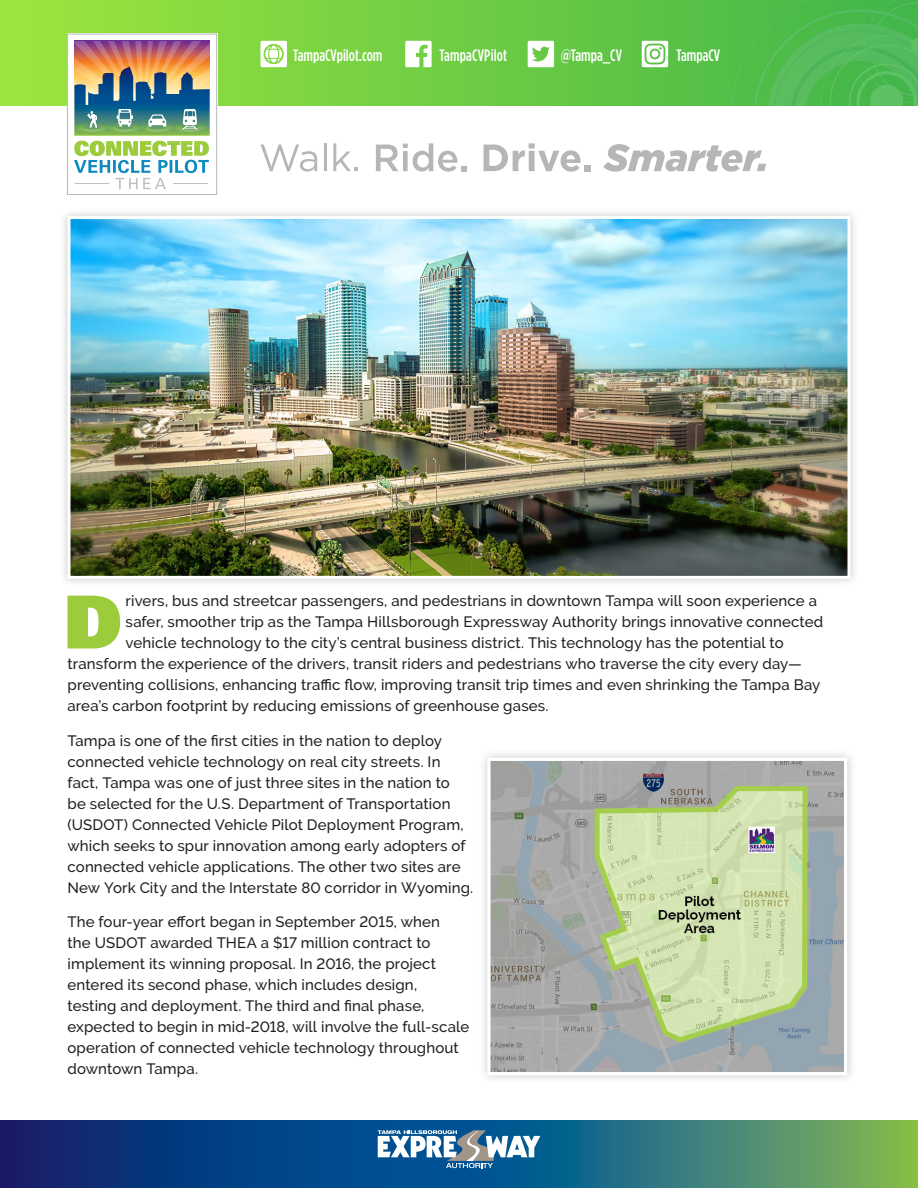
<style>
.page{position:relative;width:918px;height:1188px;background:#fff}
.page>*{position:absolute;margin:0;border:0;box-sizing:border-box;transform-origin:0 0}
.Body_with_Drop_Cap{font:73.2px "Univers LT Std X Black";color:#9ccb3b}
.t1{font:500 16.5px "Gotham Condensed";color:#fff}
.Body{font:500 15px/21px "Raleway";letter-spacing:.01em;color:#231f20}
.Body_with_Drop_Cap-2{font:500 15px "Raleway";letter-spacing:.01em;color:#231f20}
</style>
<div class="page">
<svg style="left:0;top:1120px;width:918px;height:68px;background:#23607a"></svg>
<svg style="left:0;top:0;width:667px;height:105px;background:#78d142"></svg>
<img style="left:667px;top:0;width:251px;height:105px">
<svg style="left:378px;top:1130px;width:162px;height:38px"></svg>
<svg style="left:67px;top:33px;width:150px;height:162px"></svg>
<svg style="left:405px;top:41px;width:27px;height:26px"></svg>
<svg style="left:528px;top:41px;width:26px;height:26px"></svg>
<svg style="left:261px;top:41px;width:26px;height:26px"></svg>
<svg style="left:642px;top:41px;width:26px;height:26px"></svg>
<div style="left:478px;top:749px;width:378px;height:336px;background:#f8f8f8"></div>
<svg style="left:486px;top:756px;width:363px;height:321px;background:#b4bdaa"></svg>
<div style="left:59px;top:208px;width:799px;height:379px;background:#231f20;opacity:.25"></div>
<img style="left:66px;top:214px;width:786px;height:366px">
<svg style="left:261px;top:144px;width:56px;height:28px"></svg>
<hr style="left:324px;top:143px;width:3px;height:28px;background:#b4b6b8">
<svg style="left:333px;top:143px;width:25px;height:28px"></svg>
<svg style="left:376px;top:143px;width:90px;height:29px"></svg>
<svg style="left:484px;top:143px;width:106px;height:29px"></svg>
<svg style="left:603px;top:144px;width:163px;height:28px"></svg>
<p class="t1" style="left:293px;top:45px;width:91px">TampaCVpilot.com</p>
<p class="t1" style="left:439px;top:45px;width:69px">TampaCVPilot</p>
<p class="t1" style="left:561px;top:45px;width:63px">@Tampa_CV</p>
<p class="t1" style="left:677px;top:45px;width:45px">TampaCV</p>
<p class="Body_with_Drop_Cap" style="left:64px;top:574px;width:60px">D</p>
<p class="Body_with_Drop_Cap-2" style="left:126px;top:593px;width:693px">rivers, bus and streetcar passengers, and pedestrians in downtown Tampa will soon experience a</p>
<p class="Body_with_Drop_Cap-2" style="left:126px;top:614px;width:699px">safer, smoother trip as the Tampa Hillsborough Expressway Authority brings innovative connected</p>
<p class="Body_with_Drop_Cap-2" style="left:126px;top:635px;width:660px">vehicle technology to the city’s central business district. This technology has the potential to</p>
<p class="Body_with_Drop_Cap-2" style="left:68px;top:656px;width:736px">transform the experience of the drivers, transit riders and pedestrians who traverse the city every day—</p>
<p class="Body_with_Drop_Cap-2" style="left:68px;top:677px;width:754px">preventing collisions, enhancing traffic flow, improving transit trip times and even shrinking the Tampa Bay</p>
<p class="Body_with_Drop_Cap-2" style="left:68px;top:698px;width:483px">area’s carbon footprint by reducing emissions of greenhouse gases.</p>
<p class="Body" style="left:68px;top:730px;width:407px">Tampa is one of the first cities in the nation to deploy connected vehicle technology on real city streets. In fact, Tampa was one of just three sites in the nation to<br>be selected for the U.S. Department of Transportation (USDOT) Connected Vehicle Pilot Deployment Program, which seeks to spur innovation among early adopters of connected vehicle applications. The other two sites are New York City and the Interstate 80 corridor in Wyoming.</p>
<p class="Body" style="left:68px;top:912px;width:403px">The four-year effort began in September 2015, when<br>the USDOT awarded THEA a $17 million contract to implement its winning proposal. In 2016, the project entered its second phase, which includes design, testing and deployment. The third and final phase, expected to begin in mid-2018, will involve the full-scale operation of connected vehicle technology throughout downtown Tampa.</p>
</div>
